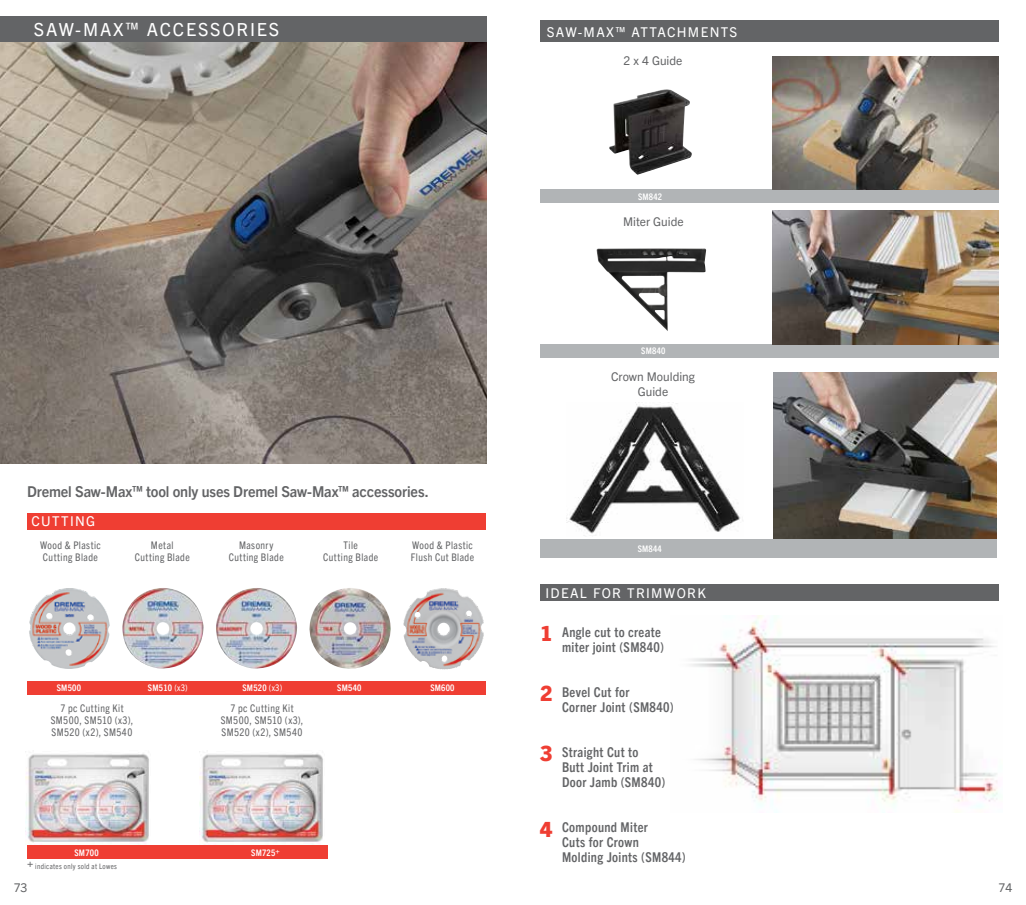
<style>
.page{position:relative;width:1026px;height:905px;background:#fff}
.page>*{position:absolute;margin:0;border:0;box-sizing:border-box;transform-origin:0 0}
.t1{font:800 21px "Trade Gothic Next LT Pro";color:#ef3e33}
.t2{font:18px "Trade Gothic Next LT Pro";letter-spacing:.1em;color:#fff}
.t3{font:700 15px "Trade Gothic Next LT Pro";letter-spacing:-.01em;color:#636466;scale:.96 1}
.t4{font:700 condensed 13.5px/15px "Trade Gothic Next LT Pro";letter-spacing:.025em;color:#636466}
.t5{font:13.5px "Trade Gothic Next LT Pro";letter-spacing:.1em;color:#fff}
.t6{font:12px/15px "Trade Gothic Next LT Pro";color:#636466;text-align:center}
.t7{font:condensed 10.5px/12px "Trade Gothic Next LT Pro";letter-spacing:.04em;color:#636466;text-align:center}
.t8{font:700 condensed 9px "Trade Gothic Next LT Pro";letter-spacing:.025em;color:#fff}
.t9{font:condensed 7.5px "Trade Gothic Next LT Pro";letter-spacing:.045em;color:#636466}
.s1{font-weight:400}
</style>
<div class="page">
<img style="left:0;top:42px;width:486px;height:422px">
<img style="left:29px;top:588px;width:81px;height:81px">
<img style="left:25px;top:751px;width:124px;height:94px">
<img style="left:200px;top:753px;width:123px;height:92px">
<img style="left:122px;top:588px;width:82px;height:81px">
<img style="left:216px;top:588px;width:82px;height:81px">
<img style="left:309px;top:588px;width:82px;height:81px">
<img style="left:414px;top:588px;width:31px;height:14px">
<img style="left:609px;top:89px;width:83px;height:86px">
<img style="left:596px;top:248px;width:110px;height:83px">
<div style="left:27px;top:681px;width:459px;height:13px;background:#ef3e33"></div>
<div style="left:27px;top:845px;width:300px;height:14px;background:#ef3e33"></div>
<div style="left:540px;top:189px;width:459px;height:14px;background:#b1b4b6"></div>
<div style="left:540px;top:344px;width:226px;height:13px;background:#b1b4b6"></div>
<div style="left:765px;top:344px;width:234px;height:13px;background:#b1b4b6"></div>
<img style="left:690px;top:615px;width:309px;height:197px">
<div style="left:540px;top:584px;width:459px;height:17px;background:#636466"></div>
<img style="left:566px;top:402px;width:177px;height:134px">
<img style="left:773px;top:372px;width:223px;height:167px">
<div style="left:540px;top:539px;width:456px;height:19px;background:#b1b4b6"></div>
<div style="left:0;top:16px;width:486px;height:26px;background:#636466"></div>
<div style="left:540px;top:21px;width:459px;height:21px;background:#636466"></div>
<div style="left:27px;top:513px;width:459px;height:17px;background:#ef3e33"></div>
<img style="left:773px;top:210px;width:226px;height:134px">
<img style="left:773px;top:56px;width:226px;height:134px">
<h2 class="t2" style="left:34px;top:17px;width:247px">SAW-MAX™ ACCESSORIES</h2>
<h3 class="t3" style="left:27px;top:481px;width:420px">Dremel Saw-Max™ tool only uses Dremel Saw-Max™ accessories.</h3>
<p class="t5" style="left:32px;top:511px;width:65px">CUTTING</p>
<p class="t7" style="left:40px;top:538px;width:62px;text-align:left">Wood &amp; Plastic<br>Cutting Blade</p>
<p class="t7" style="left:135px;top:538px;width:57px">Metal<br>Cutting Blade</p>
<p class="t7" style="left:229px;top:538px;width:57px">Masonry<br>Cutting Blade</p>
<p class="t7" style="left:323px;top:538px;width:57px">Tile<br>Cutting Blade</p>
<p class="t7" style="left:411px;top:538px;width:65px;text-align:left">Wood &amp; Plastic<br>Flush Cut Blade</p>
<p class="t8" style="left:57px;top:682px;width:26px">SM500</p>
<p class="t8" style="left:148px;top:682px;width:41px">SM510 <span class="s1">(x3)</span></p>
<p class="t8" style="left:242px;top:682px;width:41px">SM520 <span class="s1">(x3)</span></p>
<p class="t8" style="left:337px;top:682px;width:26px">SM540</p>
<p class="t8" style="left:430px;top:682px;width:26px">SM600</p>
<p class="t7" style="left:51px;top:701px;width:84px">7 pc Cutting Kit<br>SM500, SM510 (x3),<br>SM520 (x2), SM540</p>
<p class="t7" style="left:221px;top:701px;width:84px">7 pc Cutting Kit<br>SM500, SM510 (x3),<br>SM520 (x2), SM540</p>
<p class="t8" style="left:74px;top:846px;width:26px">SM700</p>
<p class="t8" style="left:251px;top:846px;width:30px">SM725+</p>
<p class="t9" style="left:27px;top:860px;width:92px"><sup>+</sup> indicates only sold at Lowes</p>
<p class="t5" style="left:547px;top:22px;width:192px">SAW-MAX™ ATTACHMENTS</p>
<p class="t6" style="left:624px;top:53px;width:60px">2 x 4 Guide</p>
<p class="t8" style="left:638px;top:190px;width:26px">SM842</p>
<p class="t6" style="left:623px;top:214px;width:62px">Miter Guide</p>
<p class="t8" style="left:641px;top:345px;width:26px">SM840</p>
<p class="t6" style="left:611px;top:368px;width:86px">Crown Moulding<br>Guide</p>
<p class="t8" style="left:638px;top:543px;width:26px">SM844</p>
<p class="t5" style="left:545px;top:583px;width:162px">IDEAL FOR TRIMWORK</p>
<h1 class="t1" style="left:540px;top:619px;width:14px">1</h1>
<h1 class="t1" style="left:540px;top:679px;width:14px">2</h1>
<h1 class="t1" style="left:540px;top:739px;width:14px">3</h1>
<h1 class="t1" style="left:540px;top:814px;width:14px">4</h1>
<p class="t4" style="left:562px;top:623px;width:104px">Angle cut to create miter joint (SM840)</p>
<p class="t4" style="left:562px;top:683px;width:113px">Bevel Cut for<br>Corner Joint (SM840)</p>
<p class="t4" style="left:562px;top:743px;width:105px">Straight Cut to<br>Butt Joint Trim at<br>Door Jamb (SM840)</p>
<p class="t4" style="left:562px;top:818px;width:125px">Compound Miter<br>Cuts for Crown<br>Molding Joints (SM844)</p>
<p class="t6" style="left:14px;top:879px;width:15px">73</p>
<p class="t6" style="left:998px;top:879px;width:15px">74</p>
</div>
